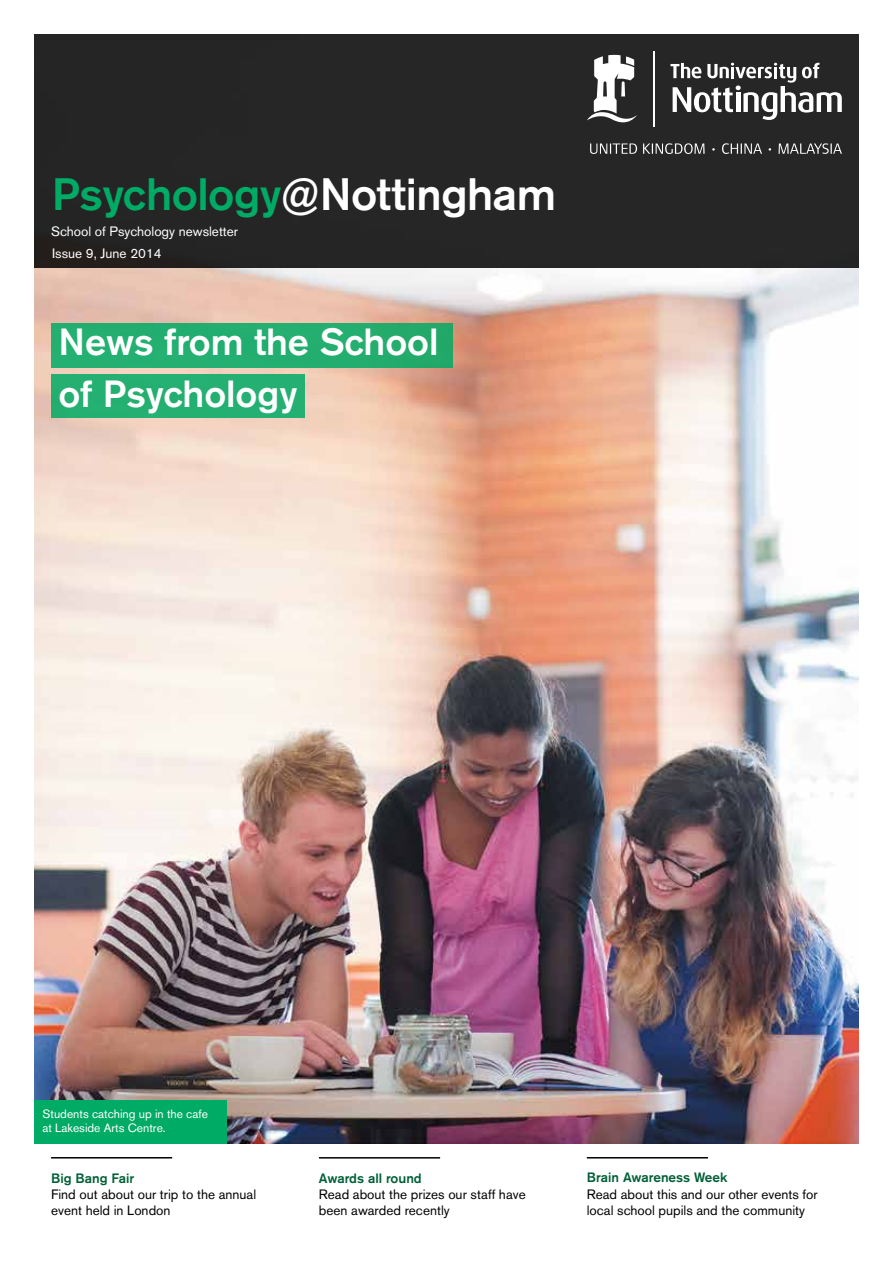
<style>
.page{position:relative;width:893px;height:1263px;background:#fff}
.page>*{position:absolute;margin:0;border:0;box-sizing:border-box;transform-origin:0 0}
.t1{font:500 45px "Akzidenz Grotesk BE";letter-spacing:-.01em;color:#fff}
.t2{font:500 37.5px/52.5px "Akzidenz Grotesk BE";color:#fff}
.t3{font:13.5px/16.2px "Akzidenz Grotesk BE";color:#000}
.t4{font:13.5px "Akzidenz Grotesk BE";color:#fff}
.t5{font:500 13.5px "Akzidenz Grotesk BE";color:#005f36}
.t6{font:12px/14.4px "Akzidenz Grotesk BE";color:#fff}
.s1{color:#00ab65}
</style>
<div class="page">
<img style="left:34px;top:268px;width:825px;height:876px">
<div style="left:34px;top:34px;width:825px;height:234px;background:#262626"></div>
<svg style="left:670px;top:63px;width:172px;height:57px"></svg>
<svg style="left:587px;top:55px;width:50px;height:67px"></svg>
<hr style="left:653px;top:51px;width:1px;height:75px;background:#fff">
<svg style="left:590px;top:143px;width:252px;height:11px"></svg>
<div style="left:51px;top:374px;width:253px;height:43px;background:#24b072"></div>
<div style="left:51px;top:323px;width:402px;height:44px;background:#24ae70"></div>
<hr style="left:319px;top:1157px;width:121px;height:1px;background:#000">
<hr style="left:51px;top:1157px;width:121px;height:1px;background:#000">
<hr style="left:587px;top:1157px;width:121px;height:1px;background:#000">
<div style="left:34px;top:1100px;width:193px;height:44px;background:#00ab65"></div>
<h1 class="t1" style="left:52px;top:166px;width:506px"><span class="s1">Psychology</span>@Nottingham</h1>
<p class="t4" style="left:51px;top:223px;width:189px">School of Psychology newsletter</p>
<p class="t4" style="left:52px;top:245px;width:111px">Issue 9, June 2014</p>
<h2 class="t2" style="left:59px;top:315px;width:381px">News from the School of Psychology</h2>
<p class="t6" style="left:43px;top:1106px;width:167px">Students catching up in the cafe at Lakeside Arts Centre.</p>
<p class="t5" style="left:51px;top:1169px;width:85px">Big Bang Fair</p>
<p class="t3" style="left:51px;top:1186px;width:207px">Find out about our trip to the annual event held in London</p>
<p class="t5" style="left:319px;top:1169px;width:104px">Awards all round</p>
<p class="t3" style="left:319px;top:1186px;width:208px">Read about the prizes our staff have been awarded recently</p>
<p class="t5" style="left:587px;top:1169px;width:142px">Brain Awareness Week</p>
<p class="t3" style="left:587px;top:1186px;width:232px">Read about this and our other events for local school pupils and the community</p>
</div>
